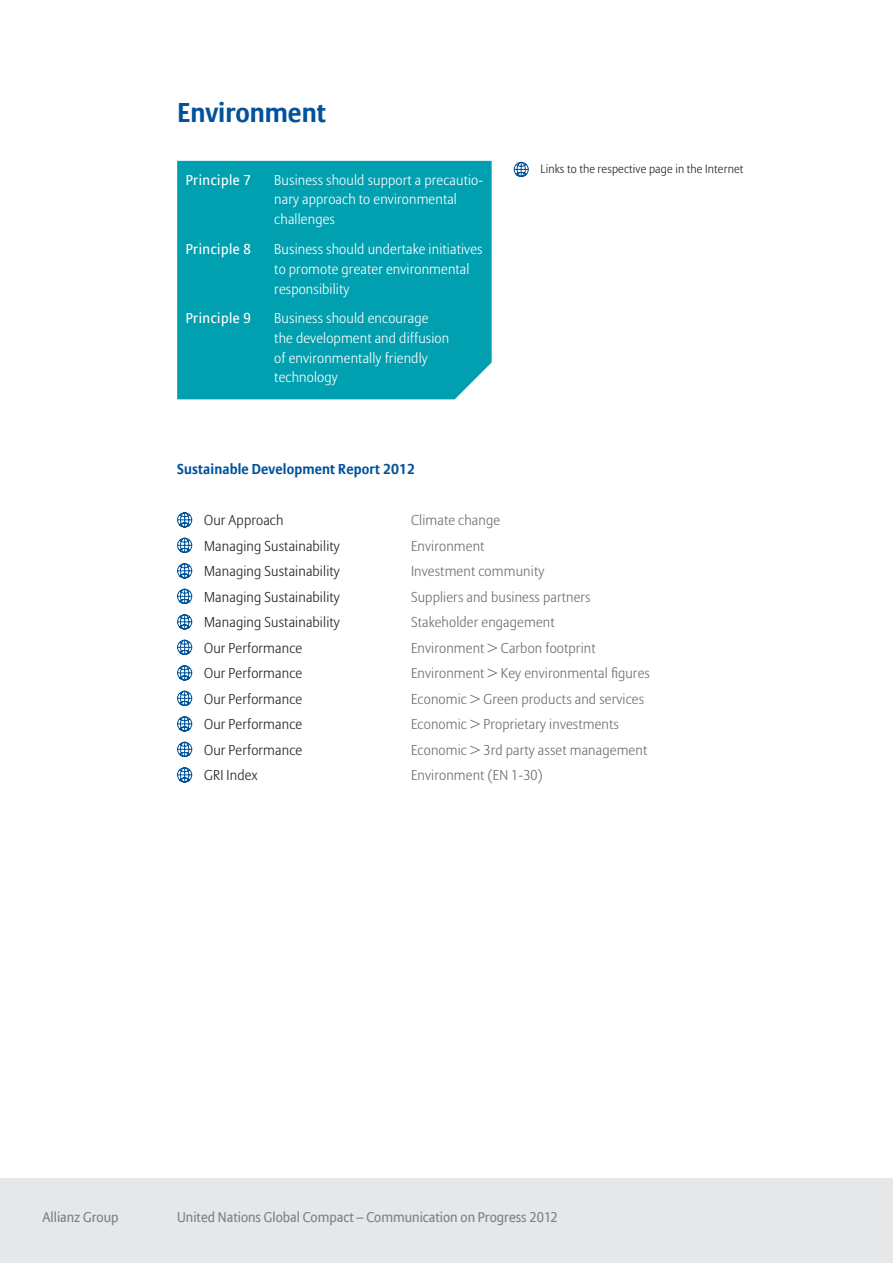
<style>
.page{position:relative;width:893px;height:1263px;background:#fff}
.page>*{position:absolute;margin:0;border:0;box-sizing:border-box;transform-origin:0 0}
.t1{font:700 27px "Allianz Sans";color:#01529a}
.Copy_9_5_13_25_ASL_F{font:300 14.25px "Allianz Sans";letter-spacing:.01em;color:#6c6d70}
.Glance_copy_9_5_13_2{font:300 14.25px/19.8px "Allianz Sans";letter-spacing:.01em;color:#fff}
.Copy_9_5_13_25_ASL_F-2{font:300 14.25px "Allianz Sans";letter-spacing:.01em;color:#231f20}
.Subhead_9_5_13_25_AS{font:700 14.25px "Allianz Sans";letter-spacing:.01em;color:#01529a}
.Large_Numbers_116_14{font:14.25px "Allianz Sans";letter-spacing:.035em;color:#fff}
.t2{font:13.95px "Allianz Sans";color:#808285}
.Copy_9_5_13_25_ASL_F-3{font:300 12px "Allianz Sans";letter-spacing:.01em;color:#231f20}
</style>
<div class="page">
<div style="left:0;top:1178px;width:893px;height:85px;background:#e6e7e9"></div>
<div style="left:177px;top:161px;width:315px;height:238px;background:#00a0b0"></div>
<svg style="left:177px;top:512px;width:16px;height:16px"></svg>
<svg style="left:177px;top:537px;width:16px;height:16px"></svg>
<svg style="left:177px;top:563px;width:16px;height:16px"></svg>
<svg style="left:177px;top:588px;width:16px;height:16px"></svg>
<svg style="left:177px;top:614px;width:16px;height:16px"></svg>
<svg style="left:177px;top:639px;width:16px;height:16px"></svg>
<svg style="left:177px;top:665px;width:16px;height:16px"></svg>
<svg style="left:177px;top:690px;width:16px;height:16px"></svg>
<svg style="left:177px;top:716px;width:16px;height:16px"></svg>
<svg style="left:177px;top:741px;width:16px;height:16px"></svg>
<svg style="left:177px;top:767px;width:16px;height:16px"></svg>
<svg style="left:513px;top:162px;width:16px;height:15px"></svg>
<p class="t1" style="left:178px;top:95px;width:150px">Environment</p>
<p class="Large_Numbers_116_14" style="left:186px;top:171px;width:67px">Principle 7</p>
<p class="Glance_copy_9_5_13_2" style="left:274px;top:169px;width:210px">Business should support a precautio&shy;nary approach to environmental</p>
<p class="Glance_copy_9_5_13_2" style="left:274px;top:209px;width:62px">challenges</p>
<p class="Large_Numbers_116_14" style="left:186px;top:240px;width:67px">Principle 8</p>
<p class="Glance_copy_9_5_13_2" style="left:274px;top:239px;width:210px">Business should undertake initiatives to promote greater environmental responsibility</p>
<p class="Large_Numbers_116_14" style="left:186px;top:309px;width:67px">Principle 9</p>
<p class="Glance_copy_9_5_13_2" style="left:274px;top:308px;width:176px">Business should encourage the development and diffusion of environmentally friendly</p>
<p class="Glance_copy_9_5_13_2" style="left:274px;top:367px;width:65px">technology</p>
<p class="Copy_9_5_13_25_ASL_F-3" style="left:540px;top:161px;width:204px">Links to the respective page in the Internet</p>
<p class="Subhead_9_5_13_25_AS" style="left:177px;top:460px;width:239px">Sustainable Development Report 2012</p>
<p class="Copy_9_5_13_25_ASL_F-2" style="left:204px;top:512px;width:81px">Our Approach</p>
<p class="Copy_9_5_13_25_ASL_F" style="left:411px;top:512px;width:91px">Climate change</p>
<p class="Copy_9_5_13_25_ASL_F-2" style="left:204px;top:537px;width:137px">Managing Sustainability</p>
<p class="Copy_9_5_13_25_ASL_F" style="left:411px;top:537px;width:75px">Environment</p>
<p class="Copy_9_5_13_25_ASL_F-2" style="left:204px;top:563px;width:137px">Managing Sustainability</p>
<p class="Copy_9_5_13_25_ASL_F" style="left:411px;top:563px;width:135px">Investment community</p>
<p class="Copy_9_5_13_25_ASL_F-2" style="left:204px;top:588px;width:137px">Managing Sustainability</p>
<p class="Copy_9_5_13_25_ASL_F" style="left:411px;top:588px;width:181px">Suppliers and business partners</p>
<p class="Copy_9_5_13_25_ASL_F-2" style="left:204px;top:614px;width:137px">Managing Sustainability</p>
<p class="Copy_9_5_13_25_ASL_F" style="left:411px;top:614px;width:145px">Stakeholder engagement</p>
<p class="Copy_9_5_13_25_ASL_F-2" style="left:204px;top:639px;width:100px">Our Performance</p>
<p class="Copy_9_5_13_25_ASL_F" style="left:411px;top:639px;width:186px">Environment &gt; Carbon footprint</p>
<p class="Copy_9_5_13_25_ASL_F-2" style="left:204px;top:665px;width:100px">Our Performance</p>
<p class="Copy_9_5_13_25_ASL_F" style="left:411px;top:665px;width:240px">Environment &gt; Key environmental figures</p>
<p class="Copy_9_5_13_25_ASL_F-2" style="left:204px;top:690px;width:100px">Our Performance</p>
<p class="Copy_9_5_13_25_ASL_F" style="left:411px;top:690px;width:235px">Economic &gt; Green products and services</p>
<p class="Copy_9_5_13_25_ASL_F-2" style="left:204px;top:716px;width:100px">Our Performance</p>
<p class="Copy_9_5_13_25_ASL_F" style="left:411px;top:716px;width:209px">Economic &gt; Proprietary investments</p>
<p class="Copy_9_5_13_25_ASL_F-2" style="left:204px;top:741px;width:100px">Our Performance</p>
<p class="Copy_9_5_13_25_ASL_F" style="left:411px;top:741px;width:238px">Economic &gt; 3rd party asset management</p>
<p class="Copy_9_5_13_25_ASL_F-2" style="left:204px;top:767px;width:55px">GRI Index</p>
<p class="Copy_9_5_13_25_ASL_F" style="left:411px;top:767px;width:133px">Environment (EN 1-30)</p>
<p class="t2" style="left:43px;top:1208px;width:78px">Allianz Group</p>
<p class="t2" style="left:177px;top:1208px;width:382px">United Nations Global Compact – Communication on Progress 2012</p>
</div>
